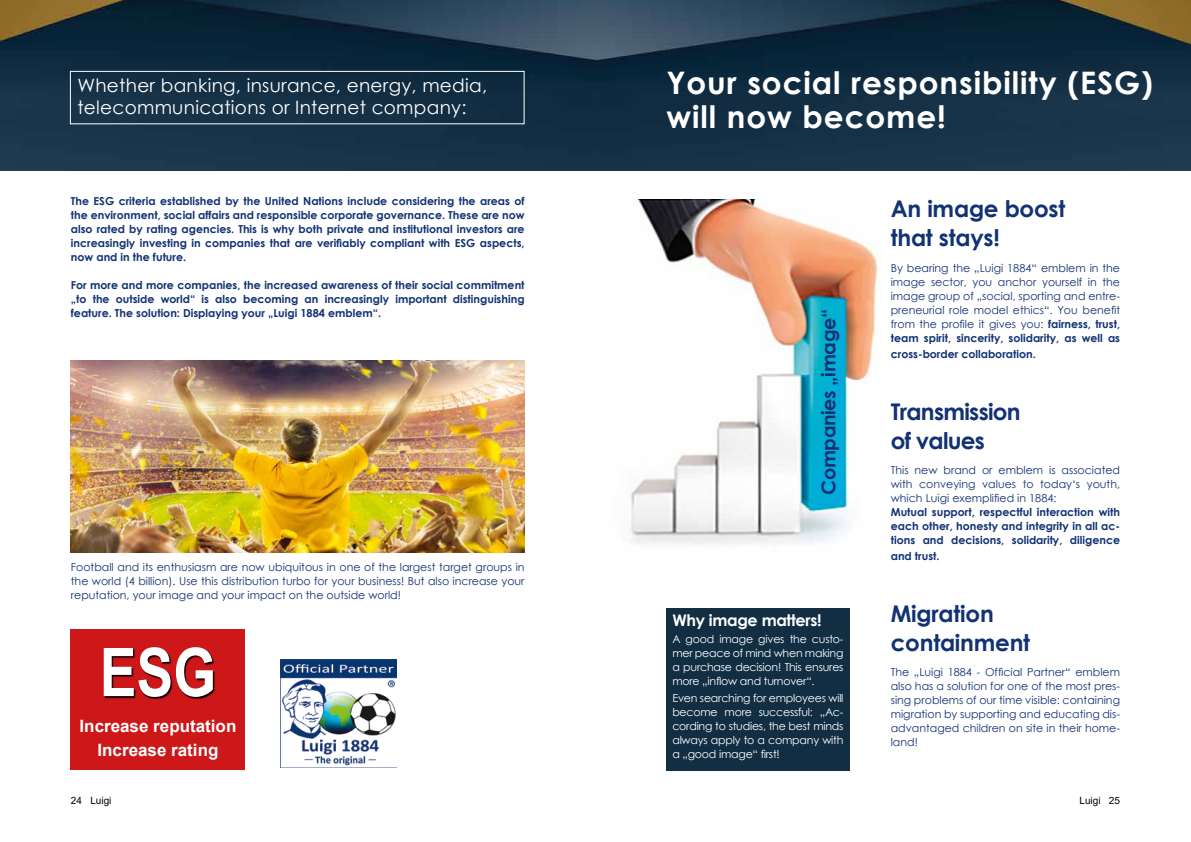
<style>
.page{position:relative;width:1191px;height:842px;background:#fff}
.page>*{position:absolute;margin:0;border:0;box-sizing:border-box;transform-origin:0 0}
.t1{font:700 67.2px "Arial Narrow";color:#fff}
.t2{font:700 31px/34px "Century Gothic";letter-spacing:.03em;color:#fff}
.t3{font:700 23px/29px "Century Gothic";letter-spacing:-.01em;color:#123274}
.t4{font:700 23px/29px "Century Gothic";letter-spacing:-.03em;color:#123274}
.t5{font:700 19.2px "Century Gothic";letter-spacing:-.02em;color:#123274}
.t6{font:18.5px/22.2px "Century Gothic";letter-spacing:.015em;color:#fff}
.t7{font:700 17px/24px "Arial";color:#fff;text-align:center}
.t8{font:700 16px "Century Gothic";letter-spacing:-.02em;color:#fff}
.t9{font:11px/14px "Century Gothic";color:#123274;text-align:justify}
.t10{font:700 11px/14px "Century Gothic";color:#123274;text-align:justify}
.t11{font:11px/14px "Century Gothic";letter-spacing:-.02em;color:#fff;text-align:justify}
.t12{font:10px "Arial";color:#000}
.s1{font-weight:700}
</style>
<div class="page">
<img style="left:71px;top:360px;width:453px;height:193px">
<div style="left:666px;top:608px;width:183px;height:163px;background:#112e43"></div>
<img style="left:628px;top:200px;width:250px;height:345px">
<img style="left:281px;top:660px;width:115px;height:106px">
<div style="left:71px;top:629px;width:174px;height:141px;background:#cd1719"></div>
<svg style="left:104px;top:647px;width:111px;height:52px"></svg>
<img style="left:0;top:0;width:1191px;height:170px">
<div style="left:70px;top:71px;width:454px;height:53px;border:1px solid #fff"></div>
<h3 class="t6" style="left:77px;top:74px;width:411px">Whether banking, insurance, energy, media, telecommunications or Internet company:</h3>
<p class="t10" style="left:71px;top:194px;width:455px">The ESG criteria established by the United Nations include considering the areas of the environment, social affairs and responsible corporate governance. These are now also rated by rating agencies. This is why both private and institutional investors are increasingly investing in companies that are verifiably compliant with ESG aspects, now and in the future.</p>
<p class="t10" style="left:71px;top:278px;width:455px">For more and more companies, the increased awareness of their social commitment „to the outside world“ is also becoming an increasingly important distinguishing feature. The solution: Displaying your „Luigi 1884 emblem“.</p>
<p class="t9" style="left:71px;top:559px;width:455px">Football and its enthusiasm are now ubiquitous in one of the largest target groups in the world (4 billion). Use this distribution turbo for your business! But also increase your reputation, your image and your impact on the outside world!</p>
<h1 class="t1" style="left:100px;top:621px;width:118px">ESG</h1>
<h3 class="t7" style="left:80px;top:714px;width:158px">Increase reputation<br>Increase rating</h3>
<h2 class="t2" style="left:666px;top:64px;width:488px">Your social responsibility (ESG) will now become!</h2>
<h3 class="t5" style="left:814px;top:495px;width:187px;rotate:-90deg">Companies „image“</h3>
<h3 class="t8" style="left:672px;top:608px;width:151px">Why image matters!</h3>
<p class="t11" style="left:672px;top:632px;width:173px">A good image gives the custo&shy;mer peace of mind when making a purchase decision! This ensures more „inflow and turnover“.</p>
<p class="t11" style="left:672px;top:691px;width:173px">Even searching for employees will become more successful: „Ac&shy;cording to studies, the best minds always apply to a company with a „good image“ first!</p>
<h3 class="t3" style="left:890px;top:193px;width:176px">An image boost that stays!</h3>
<p class="t9" style="left:890px;top:260px;width:231px">By bearing the „Luigi 1884“ emblem in the image sector, you anchor yourself in the image group of „social, sporting and entre&shy;preneurial role model ethics“. You benefit from the profile it gives you: <span class="s1">fairness, trust, team spirit, sincerity, solidarity, as well as</span></p>
<p class="t10" style="left:890px;top:346px;width:146px">cross-border collaboration.</p>
<h3 class="t4" style="left:890px;top:396px;width:131px">Transmission of values</h3>
<p class="t9" style="left:890px;top:463px;width:231px">This new brand or emblem is associated with conveying values to today‘s youth, which Luigi exemplified in 1884:</p>
<p class="t10" style="left:890px;top:504px;width:231px">Mutual support, respectful interaction with each other, honesty and integrity in all ac&shy;tions and decisions, solidarity, diligence</p>
<p class="t10" style="left:890px;top:548px;width:50px">and trust.</p>
<h3 class="t3" style="left:890px;top:598px;width:141px">Migration containment</h3>
<p class="t9" style="left:890px;top:665px;width:231px">The „Luigi 1884 - Official Partner“ emblem also has a solution for one of the most pres&shy;sing problems of our time visible: containing migration by supporting and educating dis&shy;advantaged children on site in their home&shy;land!</p>
<p class="t12" style="left:71px;top:794px;width:42px">24 Luigi</p>
<p class="t12" style="left:1079px;top:794px;width:42px">Luigi 25</p>
</div>
